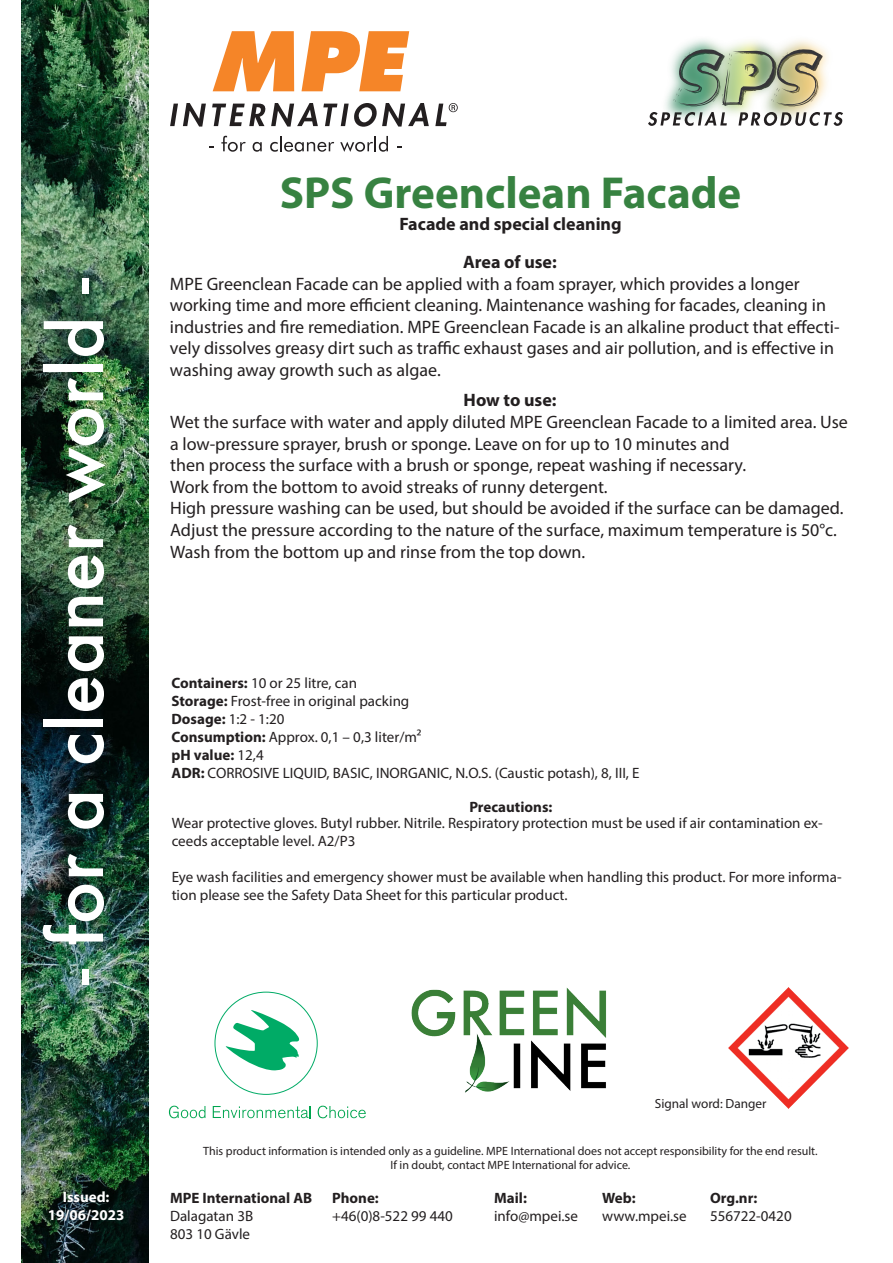
<style>
.page{position:relative;width:893px;height:1263px;background:#fff}
.page>*{position:absolute;margin:0;border:0;box-sizing:border-box;transform-origin:0 0}
.t1{font:500 72px "Futura";color:#fff}
.t2{font:700 45px "Myriad Pro";color:#378241}
.t3{font:18px/21.6px "Myriad Pro";color:#231f20}
.t4{font:700 18px "Myriad Pro";color:#231f20}
.t5{font:15px/18px "Myriad Pro";color:#231f20}
.t6{font:700 15px "Myriad Pro";color:#231f20}
.t7{font:700 15px/18px "Myriad Pro";color:#fff;text-align:center}
.t8{font:13.2px "Myriad Pro";color:#231f20}
.t9{font:12px "Myriad Pro";color:#231f20}
.s1{font-weight:700}
.s2{font-weight:400}
</style>
<div class="page">
<svg style="left:213px;top:31px;width:81px;height:60px"></svg>
<svg style="left:301px;top:31px;width:108px;height:60px"></svg>
<svg style="left:170px;top:103px;width:36px;height:24px"></svg>
<svg style="left:212px;top:103px;width:217px;height:24px"></svg>
<svg style="left:221px;top:136px;width:25px;height:16px"></svg>
<svg style="left:253px;top:142px;width:9px;height:10px"></svg>
<svg style="left:270px;top:136px;width:64px;height:16px"></svg>
<svg style="left:340px;top:136px;width:48px;height:16px"></svg>
<svg style="left:435px;top:103px;width:23px;height:23px"></svg>
<img style="left:648px;top:49px;width:195px;height:77px">
<img style="left:21px;top:0;width:128px;height:1262px">
<img style="left:728px;top:988px;width:121px;height:120px">
<img style="left:412px;top:987px;width:194px;height:106px">
<svg style="left:169px;top:1106px;width:36px;height:12px"></svg>
<svg style="left:213px;top:1106px;width:98px;height:12px"></svg>
<svg style="left:318px;top:1106px;width:48px;height:12px"></svg>
<svg style="left:212px;top:990px;width:108px;height:107px"></svg>
<div style="left:215px;top:992px;width:102px;height:102px;background:#fff;border-radius:50%"></div>
<svg style="left:226px;top:1010px;width:73px;height:60px"></svg>
<p class="t1" style="left:27px;top:985px;width:708px;rotate:-90deg">- for a cleaner world -</p>
<p class="t7" style="left:48px;top:1188px;width:78px">Issued:<br>19/06/2023</p>
<p class="t2" style="left:280px;top:164px;width:463px">SPS Greenclean Facade</p>
<p class="t4" style="left:400px;top:212px;width:224px">Facade and special cleaning</p>
<p class="t4" style="left:463px;top:250px;width:95px">Area of use:</p>
<p class="t3" style="left:170px;top:272px;width:671px">MPE Greenclean Facade can be applied with a foam sprayer, which provides a longer working time and more efficient cleaning. Maintenance washing for facades, cleaning in industries and fire remediation. MPE Greenclean Facade is an alkaline product that effecti&shy;vely dissolves greasy dirt such as traffic exhaust gases and air pollution, and is effective in washing away growth such as algae.</p>
<p class="t4" style="left:464px;top:389px;width:94px">How to use:</p>
<p class="t3" style="left:170px;top:411px;width:679px">Wet the surface with water and apply diluted MPE Greenclean Facade to a limited area. Use a low-pressure sprayer, brush or sponge. Leave on for up to 10 minutes and</p>
<p class="t3" style="left:170px;top:454px;width:577px">then process the surface with a brush or sponge, repeat washing if necessary.</p>
<p class="t3" style="left:170px;top:476px;width:439px">Work from the bottom to avoid streaks of runny detergent.</p>
<p class="t3" style="left:170px;top:497px;width:675px">High pressure washing can be used, but should be avoided if the surface can be damaged.<br>Adjust the pressure according to the nature of the surface, maximum temperature is 50°c.</p>
<p class="t3" style="left:170px;top:540px;width:417px">Wash from the bottom up and rinse from the top down.</p>
<p class="t5" style="left:172px;top:673px;width:187px"><span class="s1">Containers:</span> 10 or 25 litre, can</p>
<p class="t5" style="left:172px;top:691px;width:239px"><span class="s1">Storage:</span> Frost-free in original packing</p>
<p class="t5" style="left:172px;top:709px;width:114px"><span class="s1">Dosage:</span> 1:2 - 1:20</p>
<p class="t5" style="left:172px;top:727px;width:252px"><span class="s1">Consumption:</span> Approx. 0,1 – 0,3 liter/m2</p>
<p class="t6" style="left:172px;top:745px;width:94px">pH value: <span class="s2">12,4</span></p>
<p class="t5" style="left:172px;top:763px;width:470px"><span class="s1">ADR:</span> CORROSIVE LIQUID, BASIC, INORGANIC, N.O.S. (Caustic potash), 8, III, E</p>
<p class="t6" style="left:469px;top:797px;width:85px">Precautions:</p>
<p class="t5" style="left:172px;top:814px;width:652px">Wear protective gloves. Butyl rubber. Nitrile. Respiratory protection must be used if air contamination ex&shy;ceeds acceptable level. A2/P3</p>
<p class="t5" style="left:172px;top:868px;width:671px">Eye wash facilities and emergency shower must be available when handling this product. For more informa&shy;tion please see the Safety Data Sheet for this particular product.</p>
<p class="t8" style="left:655px;top:1095px;width:113px">Signal word: Danger</p>
<p class="t9" style="left:203px;top:1143px;width:616px">This product information is intended only as a guideline. MPE International does not accept responsibility for the end result.</p>
<p class="t9" style="left:390px;top:1158px;width:241px">If in doubt, contact MPE International for advice.</p>
<p class="t6" style="left:170px;top:1188px;width:144px">MPE International AB</p>
<p class="t6" style="left:332px;top:1188px;width:48px">Phone:</p>
<p class="t6" style="left:494px;top:1188px;width:34px">Mail:</p>
<p class="t6" style="left:602px;top:1188px;width:35px">Web:</p>
<p class="t6" style="left:710px;top:1188px;width:49px">Org.nr:</p>
<p class="t5" style="left:170px;top:1206px;width:85px">Dalagatan 3B</p>
<p class="t5" style="left:332px;top:1206px;width:122px">+46(0)8-522 99 440</p>
<p class="t5" style="left:494px;top:1206px;width:85px">info@mpei.se</p>
<p class="t5" style="left:602px;top:1206px;width:86px">www.mpei.se</p>
<p class="t5" style="left:710px;top:1206px;width:83px">556722-0420</p>
<p class="t5" style="left:170px;top:1224px;width:82px">803 10 Gävle</p>
</div>
